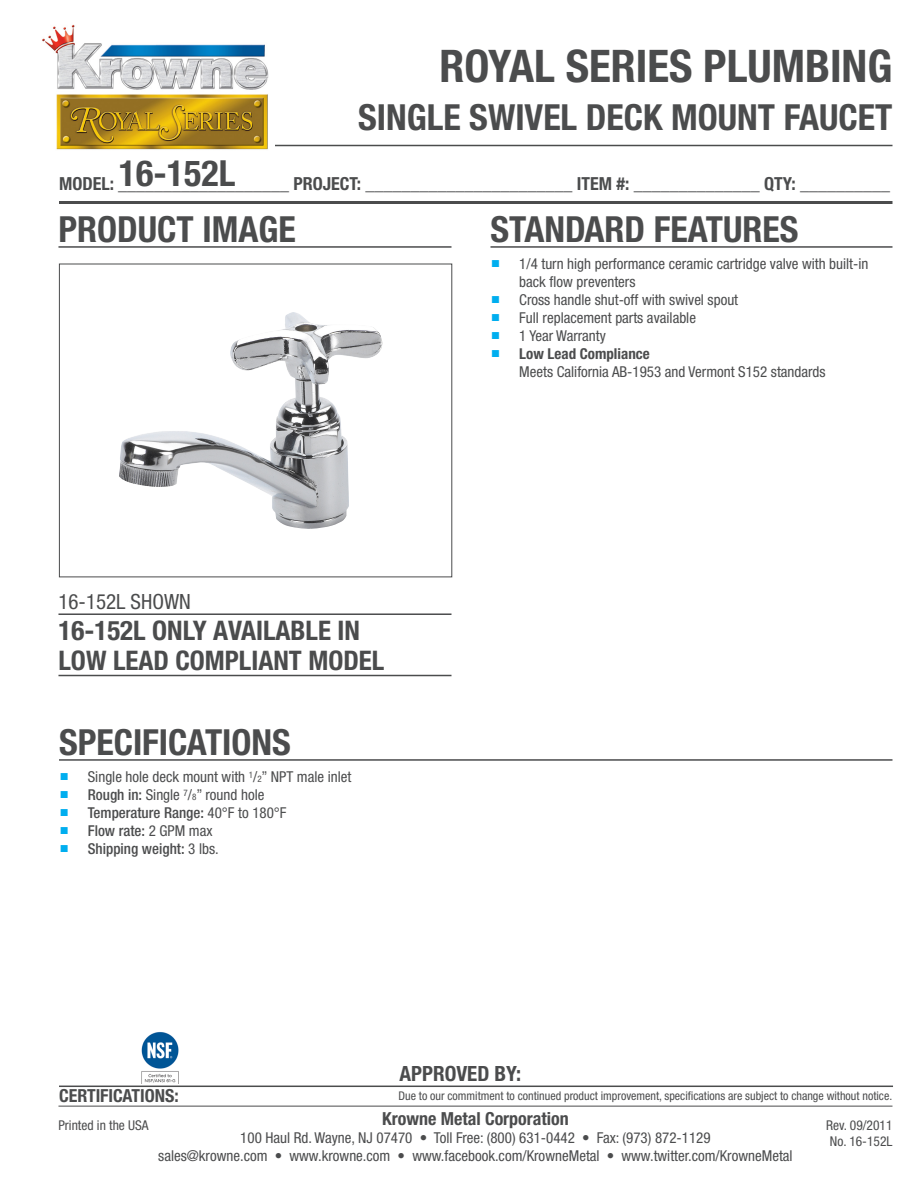
<style>
.page{position:relative;width:918px;height:1188px;background:#fff}
.page>*{position:absolute;margin:0;border:0;box-sizing:border-box;transform-origin:0 0}
.t1{font:700 condensed 45px "Helvetica Neue LT Std";color:#4b4c4d}
.t2{font:700 condensed 36px "Helvetica Neue LT Std";color:#4b4c4d}
.t3{font:700 condensed 27px/30px "Helvetica Neue LT Std";color:#4b4c4d}
.t4{font:condensed 21px "Helvetica Neue LT Std";color:#4b4c4d}
.t5{font:700 condensed 21px "Helvetica Neue LT Std";color:#4b4c4d}
.t6{font:700 condensed 18px "Helvetica Neue LT Std";color:#4b4c4d}
.t7{font:condensed 15px/18px "Helvetica Neue LT Std";color:#4b4c4d}
.t8{font:500 condensed 15px "Helvetica Neue LT Std";color:#4b4c4d}
.t9{font:condensed 13.5px "Helvetica Neue LT Std";color:#4b4c4d}
.t10{font:condensed 12px "Helvetica Neue LT Std";color:#4b4c4d}
.s1{font-family:"Arial Narrow";font-stretch:normal;color:#00aeef}
.s2{font-weight:700}
.s3{font-size:9px}
.s4{font-weight:500}
.s5{font-family:"Arial Narrow";font-weight:400;font-stretch:normal;color:#00aeef}
.s6{font-weight:400}
</style>
<div class="page">
<hr style="left:490px;top:246px;width:402px;height:2px;background:#4b4c4d">
<hr style="left:59px;top:759px;width:834px;height:2px;background:#4b4c4d">
<hr style="left:59px;top:1086px;width:834px;height:1px;background:#4b4c4d">
<hr style="left:58px;top:1106px;width:834px;height:1px;background:#4b4c4d">
<hr style="left:58px;top:145px;width:834px;height:1px;background:#4b4c4d">
<hr style="left:59px;top:201px;width:833px;height:3px;background:#4b4c4d">
<img style="left:42px;top:24px;width:227px;height:66px">
<hr style="left:58px;top:246px;width:393px;height:2px;background:#4b4c4d">
<hr style="left:58px;top:613px;width:393px;height:2px;background:#4b4c4d">
<hr style="left:58px;top:675px;width:393px;height:1px;background:#4b4c4d">
<div style="left:59px;top:264px;width:393px;height:313px;border:1px solid #4b4c4d"></div>
<img style="left:141px;top:1032px;width:38px;height:52px">
<div style="left:52px;top:94px;width:223px;height:59px;background:#fff"></div>
<img style="left:56px;top:94px;width:212px;height:56px">
<img style="left:119px;top:312px;width:263px;height:217px">
<p class="t1" style="left:439px;top:39px;width:455px">ROYAL SERIES PLUMBING</p>
<p class="t2" style="left:358px;top:96px;width:536px">SINGLE SWIVEL DECK MOUNT FAUCET</p>
<p class="t2" style="left:119px;top:151px;width:118px">16-152L</p>
<p class="t6" style="left:59px;top:172px;width:833px">MODEL: ___________________ PROJECT: _______________________ ITEM #: ______________ QTY: __________</p>
<p class="t2" style="left:58px;top:207px;width:239px">PRODUCT IMAGE</p>
<p class="t2" style="left:490px;top:207px;width:310px">STANDARD FEATURES</p>
<p class="t7" style="left:519px;top:255px;width:351px;text-indent:-27px"><span class="s1">■</span> 1/4 turn high performance ceramic cartridge valve with built-in back flow preventers</p>
<p class="t7" style="left:492px;top:291px;width:247px"><span class="s1">■</span> Cross handle shut-off with swivel spout</p>
<p class="t7" style="left:492px;top:309px;width:205px"><span class="s1">■</span> Full replacement parts available</p>
<p class="t7" style="left:492px;top:327px;width:115px"><span class="s1">■</span> 1 Year Warranty</p>
<p class="t7" style="left:519px;top:345px;width:308px;text-indent:-27px"><span class="s1">■</span> <span class="s2">Low Lead Compliance<br></span>Meets California AB-1953 and Vermont S152 standards</p>
<p class="t4" style="left:58px;top:589px;width:134px">16-152L SHOWN</p>
<p class="t3" style="left:58px;top:615px;width:327px">16-152L ONLY AVAILABLE IN<br>LOW LEAD COMPLIANT MODEL</p>
<p class="t2" style="left:59px;top:720px;width:233px">SPECIFICATIONS</p>
<p class="t7" style="left:61px;top:768px;width:292px"><span class="s1">■</span> Single hole deck mount with <sup>1</sup>/<span class="s3">2</span>” NPT male inlet</p>
<p class="t7" style="left:61px;top:786px;width:205px"><span class="s1">■</span> <span class="s4">Rough in:</span> Single <sup>7</sup>/<span class="s3">8</span>” round hole</p>
<p class="t8" style="left:61px;top:804px;width:227px"><span class="s5">■</span> Temperature Range: <span class="s6">40°F to 180°F</span></p>
<p class="t8" style="left:61px;top:822px;width:153px"><span class="s5">■</span> Flow rate: <span class="s6">2 GPM max</span></p>
<p class="t8" style="left:61px;top:840px;width:159px"><span class="s5">■</span> Shipping weight: <span class="s6">3 lbs.</span></p>
<p class="t6" style="left:59px;top:1085px;width:121px">CERTIFICATIONS:</p>
<p class="t5" style="left:400px;top:1061px;width:123px">APPROVED BY:</p>
<p class="t10" style="left:398px;top:1089px;width:495px">Due to our commitment to continued product improvement, specifications are subject to change without notice.</p>
<p class="t9" style="left:58px;top:1117px;width:92px">Printed in the USA</p>
<p class="t6" style="left:382px;top:1108px;width:188px">Krowne Metal Corporation</p>
<p class="t7" style="left:240px;top:1129px;width:472px">100 Haul Rd. Wayne, NJ 07470 • Toll Free: (800) 631-0442 • Fax: (973) 872-1129</p>
<p class="t7" style="left:158px;top:1147px;width:636px">sales@krowne.com • www.krowne.com • www.facebook.com/KrowneMetal • www.twitter.com/KrowneMetal</p>
<p class="t9" style="left:826px;top:1117px;width:68px">Rev. 09/2011</p>
<p class="t9" style="left:830px;top:1133px;width:64px">No. 16-152L</p>
</div>
